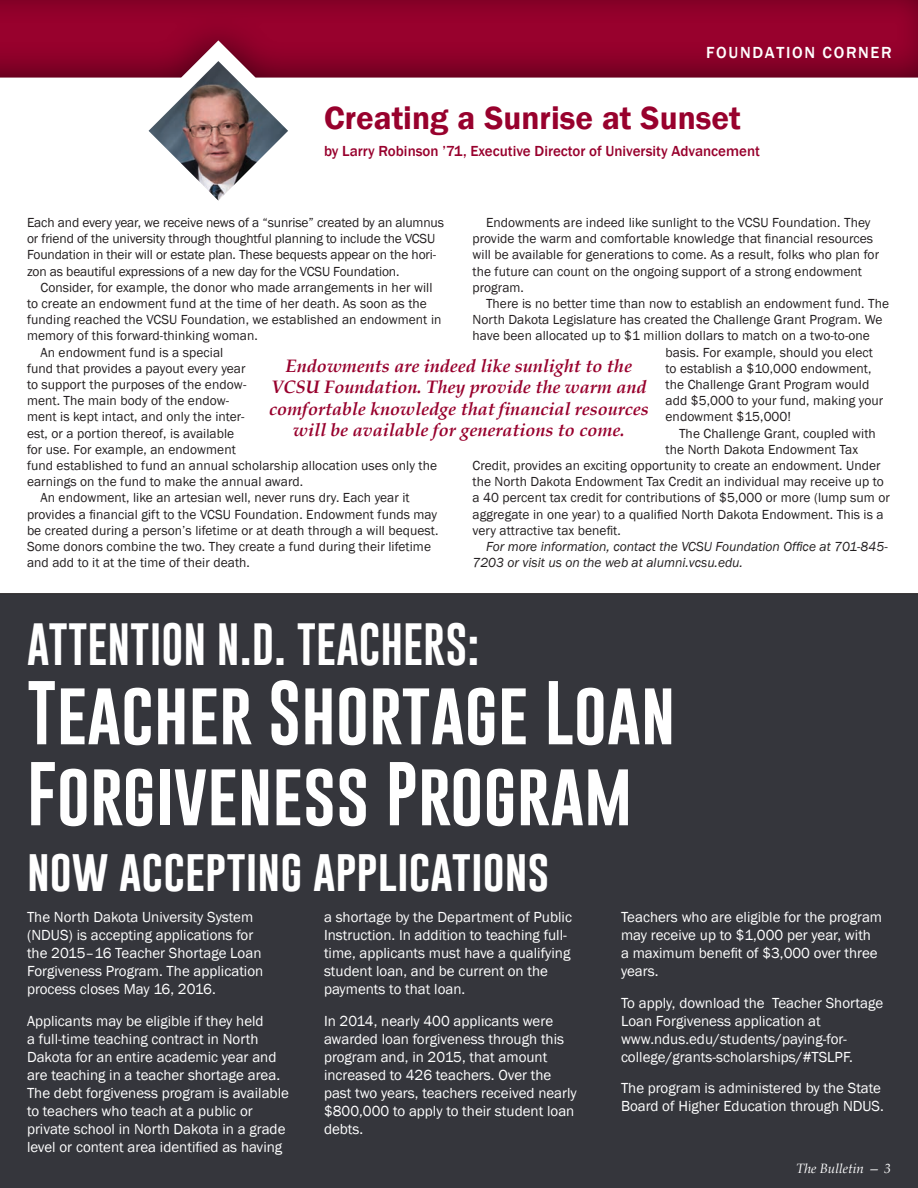
<style>
.page{position:relative;width:918px;height:1188px;background:#fff}
.page>*{position:absolute;margin:0;border:0;box-sizing:border-box;transform-origin:0 0}
.t1{font:66px/81px "Gobold";color:#fff}
.t2{font:43.5px "Gobold";color:#fff}
.Heading_Large_w__byl{font:600 33px "Franklin Gothic";color:#98012d}
.Basic_Story_Indent{font:italic 700 18px/21.6px "Book Antiqua";color:#98012d;text-align:center}
.t3{font:500 16.5px "Franklin Gothic";letter-spacing:.1em;color:#fff}
.t4{font:15px/18px "Franklin Gothic";color:#fff}
.byline{font:500 15px "Franklin Gothic";color:#98012d}
.Basic_Story_Indent-2{font:13.5px/16.2px "Franklin Gothic";letter-spacing:.005em;color:#231f20}
.Basic_Story_Indent-3{font:italic 13.5px/16.2px "Franklin Gothic";color:#231f20}
.t5{font:italic 13.5px "Book Antiqua";color:#fff}
</style>
<div class="page">
<img style="left:149px;top:80px;width:139px;height:121px">
<svg style="left:0;top:0;width:918px;height:80px;background:#910b32"></svg>
<div style="left:0;top:594px;width:918px;height:594px;background:#35363c"></div>
<hr style="left:0;top:593px;width:918px;height:1px;background:#231f20">
<p class="t3" style="left:706px;top:43px;width:187px">FOUNDATION CORNER</p>
<p class="Heading_Large_w__byl" style="left:324px;top:98px;width:418px">Creating a Sunrise at Sunset</p>
<p class="byline" style="left:324px;top:142px;width:437px">by Larry Robinson ’71, Executive Director of University Advancement</p>
<p class="Basic_Story_Indent-2" style="left:27px;top:215px;width:419px">Each and every year, we receive news of a “sunrise” created by an alumnus or friend of the university through thoughtful planning to include the VCSU Foundation in their will or estate plan. These bequests appear on the hori&shy;zon as beautiful expressions of a new day for the VCSU Foundation.</p>
<p class="Basic_Story_Indent-2" style="left:27px;top:279px;width:416px;text-indent:14px">Consider, for example, the donor who made arrangements in her will to create an endowment fund at the time of her death. As soon as the funding reached the VCSU Foundation, we established an endowment in memory of this forward-thinking woman.</p>
<p class="Basic_Story_Indent-2" style="left:27px;top:344px;width:412px;text-indent:14px">An endowment fund is a special<br>fund that provides a payout every year<br>to support the purposes of the endow-<br>ment. The main body of the endow-<br>ment is kept intact, and only the inter-<br>est, or a portion thereof, is available<br>for use. For example, an endowment<br>fund established to fund an annual scholarship allocation uses only the earnings on the fund to make the annual award.</p>
<p class="Basic_Story_Indent-2" style="left:27px;top:490px;width:413px;text-indent:14px">An endowment, like an artesian well, never runs dry. Each year it provides a financial gift to the VCSU Foundation. Endowment funds may be created during a person’s lifetime or at death through a will bequest.<br>Some donors combine the two. They create a fund during their lifetime and add to it at the time of their death.</p>
<p class="Basic_Story_Indent-2" style="left:472px;top:215px;width:408px;text-indent:14px">Endowments are indeed like sunlight to the VCSU Foundation. They provide the warm and comfortable knowledge that financial resources will be available for generations to come. As a result, folks who plan for the future can count on the ongoing support of a strong endowment program.</p>
<p class="Basic_Story_Indent-2" style="left:486px;top:296px;width:405px">There is no better time than now to establish an endowment fund. The</p>
<p class="Basic_Story_Indent-2" style="left:472px;top:312px;width:412px">North Dakota Legislature has created the Challenge Grant Program. We</p>
<p class="Basic_Story_Indent-2" style="left:472px;top:328px;width:399px">have been allocated up to $1 million dollars to match on a two-to-one</p>
<p class="Basic_Story_Indent-2" style="left:666px;top:344px;width:209px">basis. For example, should you elect</p>
<p class="Basic_Story_Indent-2" style="left:666px;top:360px;width:208px">to establish a $10,000 endowment,</p>
<p class="Basic_Story_Indent-2" style="left:666px;top:377px;width:205px">the Challenge Grant Program would</p>
<p class="Basic_Story_Indent-2" style="left:666px;top:393px;width:219px">add $5,000 to your fund, making your</p>
<p class="Basic_Story_Indent-2" style="left:666px;top:409px;width:127px">endowment $15,000!</p>
<p class="Basic_Story_Indent-2" style="left:679px;top:425px;width:198px">The Challenge Grant, coupled with</p>
<p class="Basic_Story_Indent-2" style="left:666px;top:441px;width:194px">the North Dakota Endowment Tax</p>
<p class="Basic_Story_Indent-2" style="left:472px;top:458px;width:410px">Credit, provides an exciting opportunity to create an endowment. Under</p>
<p class="Basic_Story_Indent-2" style="left:472px;top:474px;width:413px">the North Dakota Endowment Tax Credit an individual may receive up to</p>
<p class="Basic_Story_Indent-2" style="left:472px;top:490px;width:419px">a 40 percent tax credit for contributions of $5,000 or more (lump sum or</p>
<p class="Basic_Story_Indent-2" style="left:472px;top:506px;width:413px">aggregate in one year) to a qualified North Dakota Endowment. This is a</p>
<p class="Basic_Story_Indent-2" style="left:472px;top:522px;width:150px">very attractive tax benefit.</p>
<p class="Basic_Story_Indent-3" style="left:472px;top:539px;width:417px;text-indent:14px">For more information, contact the VCSU Foundation Office at 701-845-<br>7203 or visit us on the web at alumni.vcsu.edu.</p>
<p class="Basic_Story_Indent" style="left:269px;top:355px;width:381px">Endowments are indeed like sunlight to the VCSU Foundation. They provide the warm and comfortable knowledge that financial resources will be available for generations to come.</p>
<p class="t2" style="left:27px;top:616px;width:454px">ATTENTION N.D. TEACHERS:</p>
<p class="t1" style="left:27px;top:673px;width:650px">Teacher Shortage Loan<br>Forgiveness Program</p>
<p class="t2" style="left:27px;top:842px;width:524px">now accepting applications</p>
<p class="t4" style="left:27px;top:909px;width:238px">The North Dakota University System (NDUS) is accepting applications for the 2015–16 Teacher Shortage Loan Forgiveness Program. The application process closes May 16, 2016.</p>
<p class="t4" style="left:27px;top:1012px;width:263px">Applicants may be eligible if they held<br>a full-time teaching contract in North Dakota for an entire academic year and are teaching in a teacher shortage area.<br>The debt forgiveness program is available to teachers who teach at a public or private school in North Dakota in a grade level or content area identified as having</p>
<p class="t4" style="left:324px;top:909px;width:250px">a shortage by the Department of Public Instruction. In addition to teaching full&shy;time, applicants must have a qualifying student loan, and be current on the payments to that loan.</p>
<p class="t4" style="left:324px;top:1012px;width:254px">In 2014, nearly 400 applicants were awarded loan forgiveness through this program and, in 2015, that amount increased to 426 teachers. Over the past two years, teachers received nearly $800,000 to apply to their student loan debts.</p>
<p class="t4" style="left:621px;top:909px;width:263px">Teachers who are eligible for the program may receive up to $1,000 per year, with a maximum benefit of $3,000 over three years.</p>
<p class="t4" style="left:621px;top:994px;width:264px">To apply, download the Teacher Shortage Loan Forgiveness application at www.ndus.edu/students/paying-for&shy;college/grants-scholarships/#TSLPF.</p>
<p class="t4" style="left:621px;top:1080px;width:264px">The program is administered by the State<br>Board of Higher Education through NDUS.</p>
<p class="t5" style="left:796px;top:1160px;width:96px">The Bulletin — 3</p>
</div>
